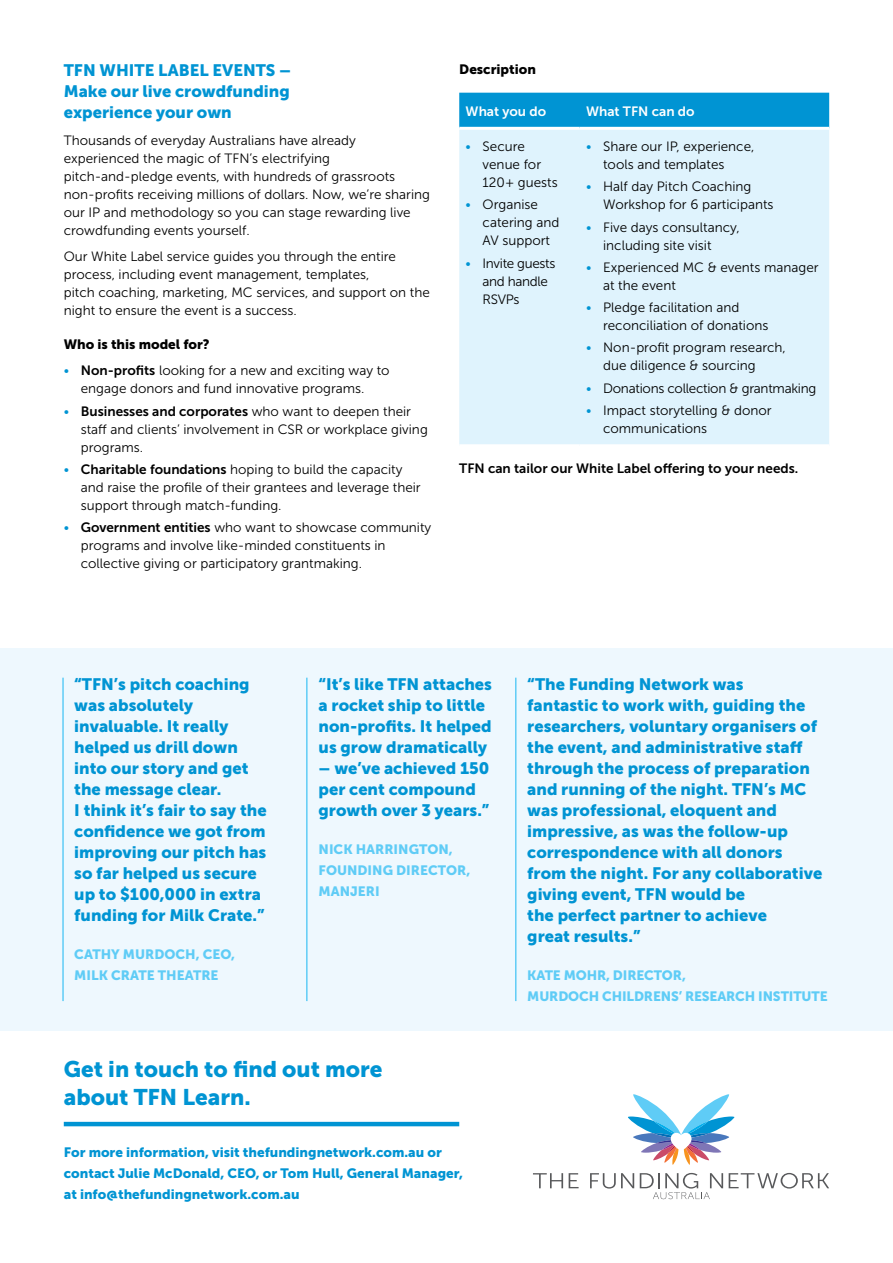
<style>
.page{position:relative;width:893px;height:1263px;background:#fff}
.page>*{position:absolute;margin:0;border:0;box-sizing:border-box;transform-origin:0 0}
.t1{font:22.5px/28.5px "Museo Sans 900";color:#0094d3}
.t2{font:16.5px/21px "Museo Sans 900";color:#0094d3}
.t3{font:13.5px/18px "Museo Sans 300";color:#000}
.t4{font:13.5px/21px "Museo Sans 900";color:#0094d3}
.t5{font:13.5px/21px "Museo Sans 900";letter-spacing:-.005em;color:#5fccf6}
.t6{font:13.5px "Museo Sans 700";color:#000}
.t7{font:13.5px "Museo Sans 300";letter-spacing:-.02em;color:#000}
.t8{font:13.5px "Museo Sans 900";color:#000}
.t9{font:13.5px/18px "Museo Sans 300";letter-spacing:-.025em;color:#000}
.t10{font:13.5px "Museo Sans 700";color:#fff}
.s1{color:#0094d3}
.s2{font-family:"Museo Sans 700"}
.s3{font-family:"Museo Sans 300";color:#0094d3}
.s4{font-family:"Museo Sans 300"}
</style>
<div class="page">
<div style="left:0;top:648px;width:893px;height:382px;background:#eef8fe"></div>
<div style="left:459px;top:93px;width:370px;height:34px;background:#0094d3"></div>
<div style="left:459px;top:130px;width:370px;height:314px;background:#dff3fd"></div>
<svg style="left:533px;top:1173px;width:30px;height:15px"></svg>
<svg style="left:569px;top:1173px;width:10px;height:15px"></svg>
<svg style="left:590px;top:1173px;width:44px;height:15px"></svg>
<svg style="left:729px;top:1173px;width:100px;height:15px"></svg>
<svg style="left:640px;top:1173px;width:83px;height:26px"></svg>
<svg style="left:628px;top:1094px;width:107px;height:71px"></svg>
<hr style="left:64px;top:1122px;width:395px;height:4px;background:#0094d3">
<hr style="left:515px;top:678px;width:1px;height:323px;background:#5fccf6">
<hr style="left:62px;top:678px;width:2px;height:323px;background:#5fccf6">
<hr style="left:306px;top:678px;width:2px;height:323px;background:#5fccf6">
<p class="t2" style="left:64px;top:60px;width:229px;text-align:justify">TFN WHITE LABEL EVENTS – Make our live crowdfunding experience your own</p>
<p class="t3" style="left:64px;top:131px;width:368px">Thousands of everyday Australians have already experienced the magic of TFN’s electrifying pitch-and-pledge events, with hundreds of grassroots non-profits receiving millions of dollars. Now, we’re sharing our IP and methodology so you can stage rewarding live crowdfunding events yourself.</p>
<p class="t3" style="left:64px;top:248px;width:368px">Our White Label service guides you through the entire process, including event management, templates,<br>pitch coaching, marketing, MC services, and support on the night to ensure the event is a success.</p>
<p class="t8" style="left:64px;top:336px;width:147px">Who is this model for?</p>
<p class="t3" style="left:81px;top:362px;width:310px;text-indent:-17px"><span class="s1">•</span> <span class="s2">Non-profits</span> looking for a new and exciting way to engage donors and fund innovative programs.</p>
<p class="t6" style="left:64px;top:403px;width:349px"><span class="s3">•</span> Businesses and corporates <span class="s4">who want to deepen their</span></p>
<p class="t3" style="left:81px;top:420px;width:349px">staff and clients’ involvement in CSR or workplace giving programs.</p>
<p class="t3" style="left:81px;top:460px;width:341px;text-indent:-17px"><span class="s1">•</span> <span class="s2">Charitable foundations</span> hoping to build the capacity and raise the profile of their grantees and leverage their support through match-funding.</p>
<p class="t3" style="left:81px;top:519px;width:352px;text-indent:-17px"><span class="s1">•</span> <span class="s2">Government entities</span> who want to showcase community programs and involve like-minded constituents in collective giving or participatory grantmaking.</p>
<p class="t8" style="left:459px;top:61px;width:78px">Description</p>
<p class="t10" style="left:466px;top:103px;width:82px">What you do</p>
<p class="t10" style="left:586px;top:103px;width:110px">What TFN can do</p>
<p class="t3" style="left:483px;top:138px;width:77px;text-indent:-17px"><span class="s1">•</span> Secure venue for<br>120+ guests</p>
<p class="t3" style="left:483px;top:196px;width:78px;text-indent:-17px"><span class="s1">•</span> Organise catering and<br>AV support</p>
<p class="t9" style="left:483px;top:254px;width:74px;text-indent:-17px"><span class="s1">•</span> Invite guests and handle<br>RSVPs</p>
<p class="t3" style="left:603px;top:138px;width:153px;text-indent:-17px"><span class="s1">•</span> Share our IP, experience, tools and templates</p>
<p class="t3" style="left:603px;top:178px;width:172px;text-indent:-17px"><span class="s1">•</span> Half day Pitch Coaching<br>Workshop for 6 participants</p>
<p class="t3" style="left:603px;top:218px;width:138px;text-indent:-17px"><span class="s1">•</span> Five days consultancy, including site visit</p>
<p class="t3" style="left:603px;top:258px;width:217px;text-indent:-17px"><span class="s1">•</span> Experienced MC &amp; events manager at the event</p>
<p class="t3" style="left:603px;top:299px;width:167px;text-indent:-17px"><span class="s1">•</span> Pledge facilitation and reconciliation of donations</p>
<p class="t3" style="left:603px;top:339px;width:184px;text-indent:-17px"><span class="s1">•</span> Non-profit program research, due diligence &amp; sourcing</p>
<p class="t7" style="left:586px;top:381px;width:232px"><span class="s1">•</span> Donations collection &amp; grantmaking</p>
<p class="t3" style="left:603px;top:401px;width:170px;text-indent:-17px"><span class="s1">•</span> Impact storytelling &amp; donor communications</p>
<p class="t6" style="left:459px;top:461px;width:341px">TFN can tailor our White Label offering to your needs.</p>
<p class="t2" style="left:74px;top:674px;width:194px">“TFN’s pitch coaching was absolutely invaluable. It really helped us drill down into our story and get the message clear.<br>I think it’s fair to say the confidence we got from improving our pitch has so far helped us secure up to $100,000 in extra funding for Milk Crate.”</p>
<p class="t5" style="left:74px;top:944px;width:162px">CATHY MURDOCH, CEO,<br>MILK CRATE THEATRE</p>
<p class="t2" style="left:319px;top:674px;width:175px">“It’s like TFN attaches a rocket ship to little non-profits. It helped us grow dramatically</p>
<p class="t2" style="left:319px;top:758px;width:172px">– we’ve achieved 150 per cent compound growth over 3 years.”</p>
<p class="t5" style="left:319px;top:839px;width:153px">NICK HARRINGTON,<br>FOUNDING DIRECTOR,<br>MANJERI</p>
<h1 class="t1" style="left:64px;top:1054px;width:320px">Get in touch to find out more about TFN Learn.</h1>
<p class="t4" style="left:64px;top:1142px;width:401px">For more information, visit thefundingnetwork.com.au or contact Julie McDonald, CEO, or Tom Hull, General Manager, at info@thefundingnetwork.com.au</p>
<p class="t2" style="left:527px;top:674px;width:296px">“The Funding Network was<br>fantastic to work with, guiding the researchers, voluntary organisers of the event, and administrative staff through the process of preparation and running of the night. TFN’s MC was professional, eloquent and impressive, as was the follow-up correspondence with all donors from the night. For any collaborative giving event, TFN would be<br>the perfect partner to achieve<br>great results.”</p>
<p class="t5" style="left:527px;top:965px;width:302px">KATE MOHR, DIRECTOR,<br>MURDOCH CHILDRENS’ RESEARCH INSTITUTE</p>
</div>
